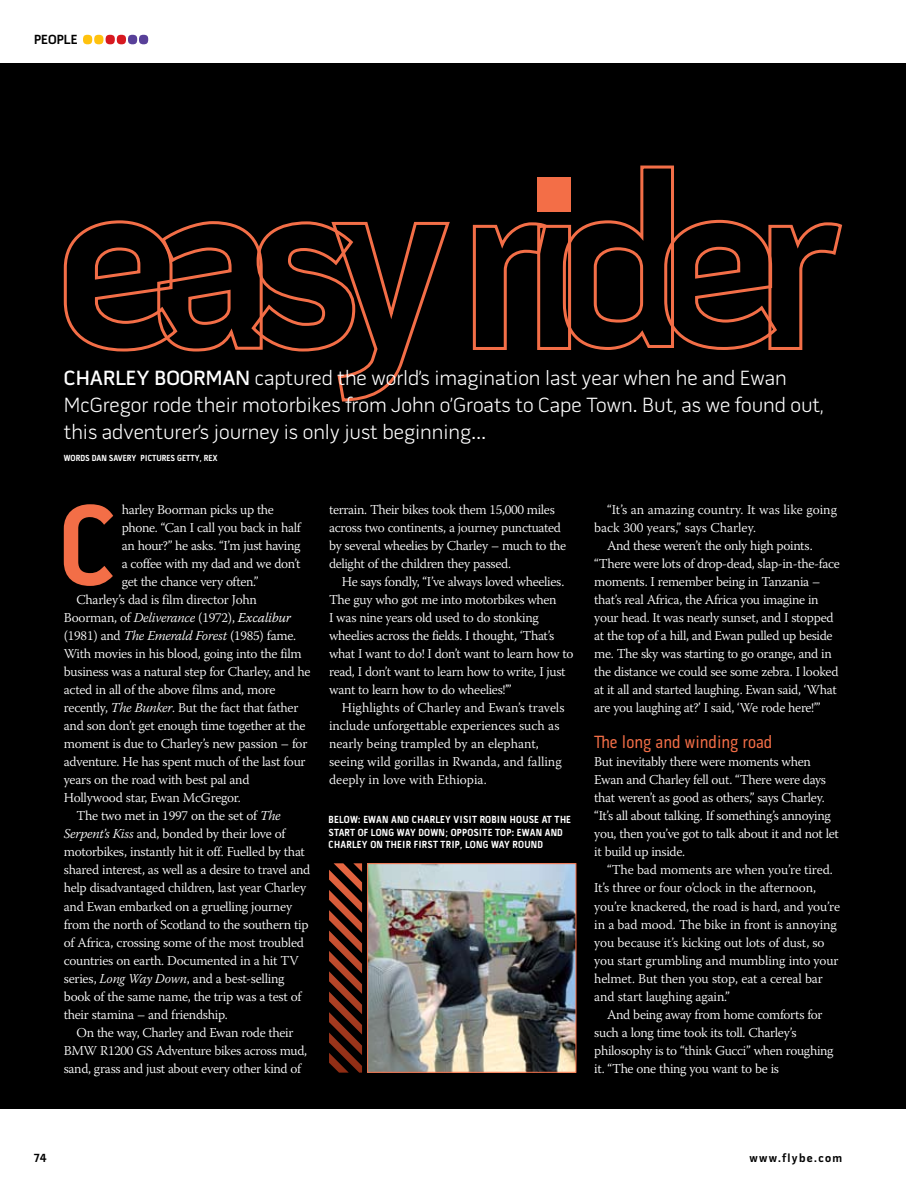
<style>
.page{position:relative;width:906px;height:1183px;background:#fff}
.page>*{position:absolute;margin:0;border:0;box-sizing:border-box;transform-origin:0 0}
.t1{font:300 21px/27px "Pill Gothic 600 mg";color:#fff}
.t2{font:18px "Pill Gothic Cn 300 mg";color:#f36e47}
.t3{font:300 13.5px/18px "Warnock Pro";letter-spacing:-.02em;color:#fff}
.t4{font:300 13.5px/18px "Warnock Pro";color:#fff}
.t5{font:700 13.5px "Pill Gothic 600 mg";color:#000}
.t6{font:700 12px "Pill Gothic 600 mg";letter-spacing:.11em;color:#000}
.t7{font:700 10.5px/12.6px "Pill Gothic Cn 300 mg";letter-spacing:.015em;color:#fff}
.t8{font:700 9px "Pill Gothic Cn 300 mg";color:#fff}
.s1{font-weight:600}
.s2{font-style:italic}
.s3{font-family:"Warnock Pro Light It Capt";font-weight:400}
</style>
<div class="page">
<div style="left:0;top:64px;width:906px;height:1044px;background:#000"></div>
<div style="left:83px;top:35px;width:9px;height:9px;background:#ffc20e;border-radius:50%"></div>
<div style="left:94px;top:35px;width:9px;height:9px;background:#ffc20e;border-radius:50%"></div>
<div style="left:106px;top:35px;width:9px;height:9px;background:#d71920;border-radius:50%"></div>
<div style="left:117px;top:35px;width:9px;height:9px;background:#d71920;border-radius:50%"></div>
<div style="left:128px;top:35px;width:9px;height:9px;background:#584099;border-radius:50%"></div>
<div style="left:139px;top:35px;width:9px;height:9px;background:#584099;border-radius:50%"></div>
<svg style="left:62px;top:219px;width:390px;height:184px"></svg>
<svg style="left:471px;top:221px;width:77px;height:130px"></svg>
<div style="left:537px;top:225px;width:34px;height:125px;border:3px solid #f36e47"></div>
<svg style="left:561px;top:164px;width:283px;height:187px"></svg>
<img style="left:369px;top:865px;width:205px;height:205px">
<div style="left:367px;top:863px;width:209px;height:209px;border:1px solid #f36e47"></div>
<svg style="left:329px;top:863px;width:33px;height:209px"></svg>
<svg style="left:64px;top:504px;width:49px;height:81px"></svg>
<div style="left:537px;top:177px;width:34px;height:35px;background:#f36e47"></div>
<p class="t5" style="left:34px;top:34px;width:45px">PEOPLE</p>
<h1 class="t1" style="left:64px;top:366px;width:761px"><span class="s1">CHARLEY BOORMAN</span> captured the world’s imagination last year when he and Ewan<br>McGregor rode their motorbikes from John o’Groats to Cape Town. But, as we found out, this adventurer’s journey is only just beginning…</h1>
<p class="t8" style="left:64px;top:454px;width:34px">WORDS DAN</p>
<p class="t8" style="left:109px;top:454px;width:6px">SAVERY</p>
<p class="t8" style="left:140px;top:454px;width:79px">PICTURES GETTY, REX</p>
<p class="t3" style="left:122px;top:500px;width:154px">harley Boorman picks up the</p>
<p class="t3" style="left:122px;top:518px;width:181px">phone. “Can I call you back in half</p>
<p class="t3" style="left:122px;top:536px;width:180px">an hour?” he asks. “I’m just having</p>
<p class="t3" style="left:122px;top:554px;width:180px">a coffee with my dad and we don’t</p>
<p class="t3" style="left:122px;top:572px;width:138px">get the chance very often.”</p>
<p class="t3" style="left:77px;top:590px;width:182px">Charley’s dad is film director John</p>
<p class="t3" style="left:64px;top:608px;width:229px">Boorman, of <span class="s2">Deliverance</span> (1972), <span class="s3">Excalibur</span></p>
<p class="t3" style="left:64px;top:626px;width:234px">(1981) and <span class="s2">The Emerald Forest</span> (1985) fame.</p>
<p class="t3" style="left:64px;top:644px;width:239px">With movies in his blood, going into the film</p>
<p class="t3" style="left:64px;top:662px;width:248px">business was a natural step for Charley, and he</p>
<p class="t3" style="left:64px;top:680px;width:213px">acted in all of the above films and, more</p>
<p class="t3" style="left:64px;top:698px;width:236px">recently, <span class="s2">The Bunker</span>. But the fact that father</p>
<p class="t3" style="left:64px;top:716px;width:243px">and son don’t get enough time together at the</p>
<p class="t3" style="left:64px;top:734px;width:245px">moment is due to Charley’s new passion – for</p>
<p class="t3" style="left:64px;top:752px;width:243px">adventure. He has spent much of the last four</p>
<p class="t3" style="left:64px;top:770px;width:187px">years on the road with best pal and</p>
<p class="t3" style="left:64px;top:788px;width:178px">Hollywood star, Ewan McGregor.</p>
<p class="t3" style="left:77px;top:806px;width:206px">The two met in 1997 on the set of <span class="s2">The</span></p>
<p class="t3" style="left:64px;top:824px;width:223px"><span class="s2">Serpent’s Kiss</span> and, bonded by their love of</p>
<p class="t3" style="left:64px;top:842px;width:243px">motorbikes, instantly hit it off. Fuelled by that</p>
<p class="t3" style="left:64px;top:860px;width:248px">shared interest, as well as a desire to travel and</p>
<p class="t3" style="left:64px;top:878px;width:244px">help disadvantaged children, last year Charley</p>
<p class="t3" style="left:64px;top:896px;width:230px">and Ewan embarked on a gruelling journey</p>
<p class="t3" style="left:64px;top:914px;width:246px">from the north of Scotland to the southern tip</p>
<p class="t3" style="left:64px;top:932px;width:242px">of Africa, crossing some of the most troubled</p>
<p class="t3" style="left:64px;top:950px;width:237px">countries on earth. Documented in a hit TV</p>
<p class="t3" style="left:64px;top:968px;width:222px">series, <span class="s2">Long Way Down</span>, and a best-selling</p>
<p class="t3" style="left:64px;top:986px;width:239px">book of the same name, the trip was a test of</p>
<p class="t3" style="left:64px;top:1004px;width:166px">their stamina – and friendship.</p>
<p class="t3" style="left:77px;top:1022px;width:218px">On the way, Charley and Ewan rode their</p>
<p class="t3" style="left:64px;top:1040px;width:245px">BMW R1200 GS Adventure bikes across mud,</p>
<p class="t3" style="left:64px;top:1058px;width:239px">sand, grass and just about every other kind of</p>
<p class="t3" style="left:329px;top:500px;width:239px">terrain. Their bikes took them 15,000 miles across two continents, a journey punctuated by several wheelies by Charley – much to the delight of the children they passed.</p>
<p class="t3" style="left:329px;top:572px;width:246px;text-indent:13px">He says fondly, “I’ve always loved wheelies.<br>The guy who got me into motorbikes when<br>I was nine years old used to do stonking wheelies across the fields. I thought, ‘That’s what I want to do! I don’t want to learn how to read, I don’t want to learn how to write, I just want to learn how to do wheelies!’”</p>
<p class="t4" style="left:329px;top:698px;width:237px;text-indent:13px">Highlights of Charley and Ewan’s travels include unforgettable experiences such as nearly being trampled by an elephant, seeing wild gorillas in Rwanda, and falling deeply in love with Ethiopia.</p>
<p class="t7" style="left:328px;top:813px;width:244px">BELOW: EWAN AND CHARLEY VISIT ROBIN HOUSE AT THE<br>START OF LONG WAY DOWN; OPPOSITE TOP: EWAN AND<br>CHARLEY ON THEIR FIRST TRIP, LONG WAY ROUND</p>
<p class="t4" style="left:607px;top:500px;width:231px">“It’s an amazing country. It was like going</p>
<p class="t4" style="left:594px;top:518px;width:163px">back 300 years,” says Charley.</p>
<p class="t3" style="left:607px;top:536px;width:207px">And these weren’t the only high points.</p>
<p class="t3" style="left:594px;top:554px;width:247px">“There were lots of drop-dead, slap-in-the-face</p>
<p class="t3" style="left:594px;top:572px;width:227px">moments. I remember being in Tanzania –</p>
<p class="t3" style="left:594px;top:590px;width:226px">that’s real Africa, the Africa you imagine in</p>
<p class="t3" style="left:594px;top:608px;width:241px">your head. It was nearly sunset, and I stopped</p>
<p class="t3" style="left:594px;top:626px;width:240px">at the top of a hill, and Ewan pulled up beside</p>
<p class="t3" style="left:594px;top:644px;width:239px">me. The sky was starting to go orange, and in</p>
<p class="t3" style="left:594px;top:662px;width:246px">the distance we could see some zebra. I looked</p>
<p class="t3" style="left:594px;top:680px;width:244px">at it all and started laughing. Ewan said, ‘What</p>
<p class="t3" style="left:594px;top:698px;width:228px">are you laughing at?’ I said, ‘We rode here!’”</p>
<h2 class="t2" style="left:594px;top:734px;width:179px">The long and winding road</h2>
<p class="t3" style="left:594px;top:752px;width:246px">But inevitably there were moments when Ewan and Charley fell out. “There were days that weren’t as good as others,” says Charley. “It’s all about talking. If something’s annoying you, then you’ve got to talk about it and not let it build up inside.</p>
<p class="t3" style="left:594px;top:860px;width:247px;text-indent:13px">“The bad moments are when you’re tired.<br>It’s three or four o’clock in the afternoon, you’re knackered, the road is hard, and you’re in a bad mood. The bike in front is annoying you because it’s kicking out lots of dust, so you start grumbling and mumbling into your helmet. But then you stop, eat a cereal bar and start laughing again.”</p>
<p class="t3" style="left:594px;top:1004px;width:241px;text-indent:13px">And being away from home comforts for such a long time took its toll. Charley’s philosophy is to “think Gucci” when roughing it. “The one thing you want to be is</p>
<p class="t6" style="left:34px;top:1152px;width:14px">74</p>
<p class="t6" style="left:749px;top:1152px;width:94px">www.flybe.com</p>
</div>
